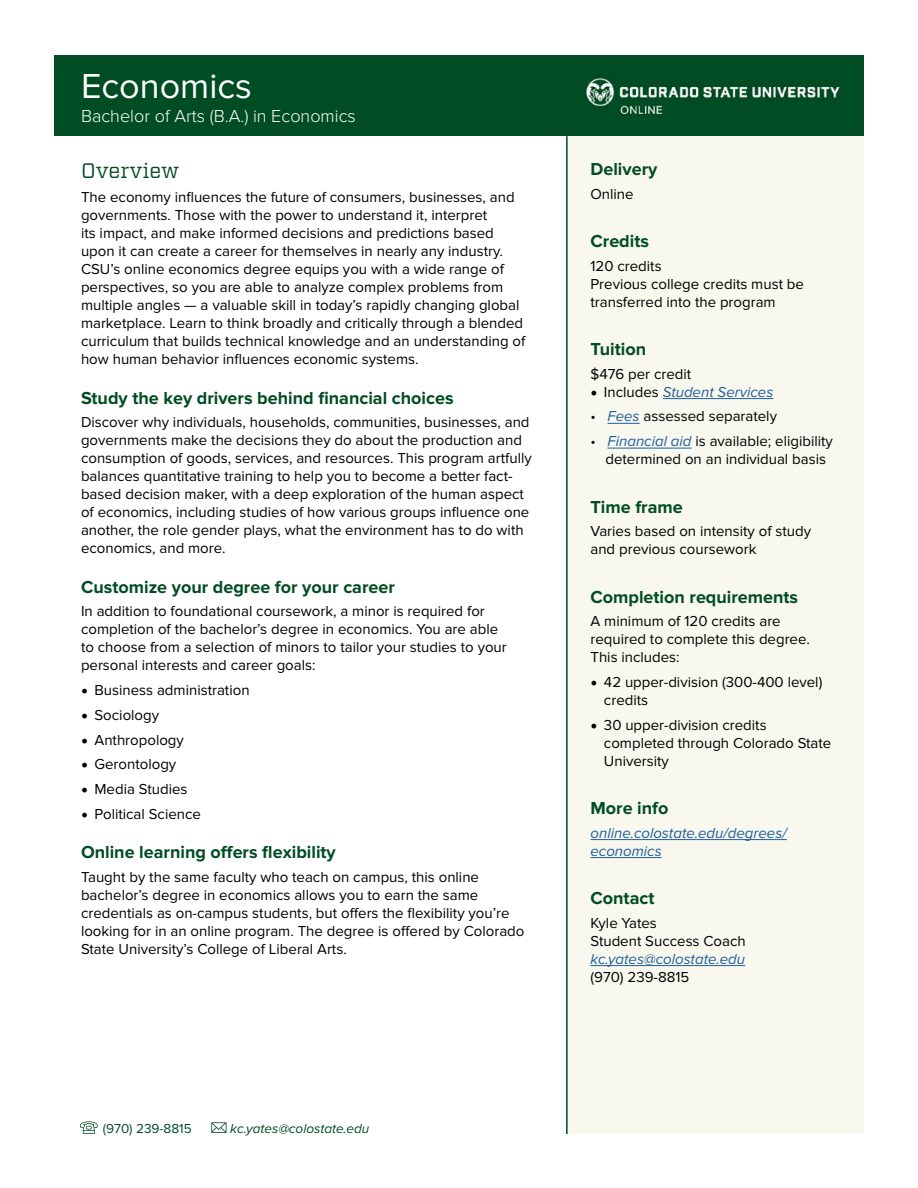
<style>
.page{position:relative;width:918px;height:1188px;background:#fff}
.page>*{position:absolute;margin:0;border:0;box-sizing:border-box;transform-origin:0 0}
.t1{font:36px "Proxima Nova";color:#fff}
.t2{font:21px "Vitesse";color:#004c23}
.t3{font:700 18px "Proxima Nova";color:#004c23}
.t4{font:300 18px "Proxima Nova";color:#fff}
.t5{font:15px/18px "Proxima Nova";color:#000}
.t6{font:italic 15px/18px "Proxima Nova";color:#215e9e}
.t7{font:italic 13.5px "Proxima Nova";color:#004c23}
.t8{font:13.5px "Proxima Nova";color:#004c23}
.s1{font-family:"Minion Pro";font-size:18px}
.s2{font-family:"Minion Pro";font-style:normal;font-size:18px;color:#000}
.s3{font-style:normal;color:#000}
.s4{font-weight:300}
.s5{font-style:italic;color:#215e9e}
</style>
<div class="page">
<div style="left:54px;top:55px;width:810px;height:81px;background:#034d26"></div>
<img style="left:586px;top:78px;width:254px;height:37px">
<div style="left:566px;top:136px;width:298px;height:998px;background:#f8f8ee"></div>
<hr style="left:566px;top:136px;width:2px;height:998px;background:#004c23">
<hr style="left:663px;top:398px;width:110px;height:1px;background:#215e9e">
<hr style="left:608px;top:423px;width:32px;height:1px;background:#215e9e">
<hr style="left:608px;top:448px;width:84px;height:1px;background:#215e9e">
<hr style="left:590px;top:839px;width:197px;height:1px;background:#215e9e">
<hr style="left:590px;top:857px;width:72px;height:1px;background:#215e9e">
<hr style="left:590px;top:965px;width:155px;height:1px;background:#215e9e">
<svg style="left:80px;top:1121px;width:18px;height:13px"></svg>
<svg style="left:211px;top:1122px;width:15px;height:11px"></svg>
<h1 class="t1" style="left:81px;top:65px;width:173px">Economics</h1>
<p class="t4" style="left:81px;top:106px;width:276px">Bachelor of Arts (B.A.) in Economics</p>
<h2 class="t2" style="left:81px;top:156px;width:100px">Overview</h2>
<p class="t5" style="left:81px;top:189px;width:446px">The economy influences the future of consumers, businesses, and governments. Those with the power to understand it, interpret<br>its impact, and make informed decisions and predictions based upon it can create a career for themselves in nearly any industry.<br>CSU’s online economics degree equips you with a wide range of perspectives, so you are able to analyze complex problems from multiple angles — a valuable skill in today’s rapidly changing global marketplace. Learn to think broadly and critically through a blended curriculum that builds technical knowledge and an understanding of how human behavior influences economic systems.</p>
<p class="t3" style="left:81px;top:388px;width:374px">Study the key drivers behind financial choices</p>
<p class="t5" style="left:81px;top:414px;width:452px">Discover why individuals, households, communities, businesses, and governments make the decisions they do about the production and consumption of goods, services, and resources. This program artfully balances quantitative training to help you to become a better fact&shy;based decision maker, with a deep exploration of the human aspect of economics, including studies of how various groups influence one another, the role gender plays, what the environment has to do with economics, and more.</p>
<p class="t3" style="left:81px;top:577px;width:315px">Customize your degree for your career</p>
<p class="t5" style="left:81px;top:603px;width:427px">In addition to foundational coursework, a minor is required for completion of the bachelor’s degree in economics. You are able to choose from a selection of minors to tailor your studies to your personal interests and career goals:</p>
<p class="t5" style="left:81px;top:681px;width:170px"><span class="s1">•</span> Business administration</p>
<p class="t5" style="left:81px;top:706px;width:80px"><span class="s1">•</span> Sociology</p>
<p class="t5" style="left:81px;top:731px;width:104px"><span class="s1">•</span> Anthropology</p>
<p class="t5" style="left:81px;top:756px;width:97px"><span class="s1">•</span> Gerontology</p>
<p class="t5" style="left:81px;top:780px;width:108px"><span class="s1">•</span> Media Studies</p>
<p class="t5" style="left:81px;top:805px;width:121px"><span class="s1">•</span> Political Science</p>
<p class="t3" style="left:81px;top:842px;width:256px">Online learning offers flexibility</p>
<p class="t5" style="left:81px;top:868px;width:445px">Taught by the same faculty who teach on campus, this online bachelor’s degree in economics allows you to earn the same credentials as on-campus students, but offers the flexibility you’re looking for in an online program. The degree is offered by Colorado State University’s College of Liberal Arts.</p>
<p class="t8" style="left:103px;top:1120px;width:91px">(970) 239-8815</p>
<p class="t7" style="left:230px;top:1121px;width:141px">kc.yates@colostate.edu</p>
<p class="t3" style="left:590px;top:159px;width:68px">Delivery</p>
<p class="t5" style="left:590px;top:185px;width:45px">Online</p>
<p class="t3" style="left:590px;top:231px;width:60px">Credits</p>
<p class="t5" style="left:590px;top:257px;width:215px">120 credits<br>Previous college credits must be transferred into the program</p>
<p class="t3" style="left:590px;top:339px;width:57px">Tuition</p>
<p class="t5" style="left:590px;top:365px;width:102px">$476 per credit</p>
<p class="t6" style="left:590px;top:383px;width:184px"><span class="s2">•</span> <span class="s3">Includes</span> Student Services</p>
<p class="t5" style="left:590px;top:408px;width:188px"><span class="s4">•</span> <span class="s5">Fees</span> assessed separately</p>
<p class="t5" style="left:590px;top:432px;width:244px;text-align:center"><span class="s4">•</span> <span class="s5">Financial aid</span> is available; eligibility determined on an individual basis</p>
<p class="t3" style="left:590px;top:496px;width:94px">Time frame</p>
<p class="t5" style="left:590px;top:522px;width:222px">Varies based on intensity of study and previous coursework</p>
<p class="t3" style="left:590px;top:586px;width:209px">Completion requirements</p>
<p class="t5" style="left:590px;top:612px;width:221px">A minimum of 120 credits are required to complete this degree.<br>This includes:</p>
<p class="t5" style="left:604px;top:673px;width:220px;text-indent:-14px"><span class="s1">•</span> 42 upper-division (300-400 level) credits</p>
<p class="t5" style="left:604px;top:716px;width:229px;text-indent:-14px"><span class="s1">•</span> 30 upper-division credits completed through Colorado State<br>University</p>
<p class="t3" style="left:590px;top:798px;width:79px">More info</p>
<p class="t6" style="left:590px;top:824px;width:198px">online.colostate.edu/degrees/ economics</p>
<p class="t3" style="left:590px;top:888px;width:66px">Contact</p>
<p class="t5" style="left:590px;top:914px;width:157px">Kyle Yates<br>Student Success Coach</p>
<p class="t6" style="left:590px;top:950px;width:156px">kc.yates@colostate.edu</p>
<p class="t5" style="left:590px;top:968px;width:100px">(970) 239-8815</p>
</div>
